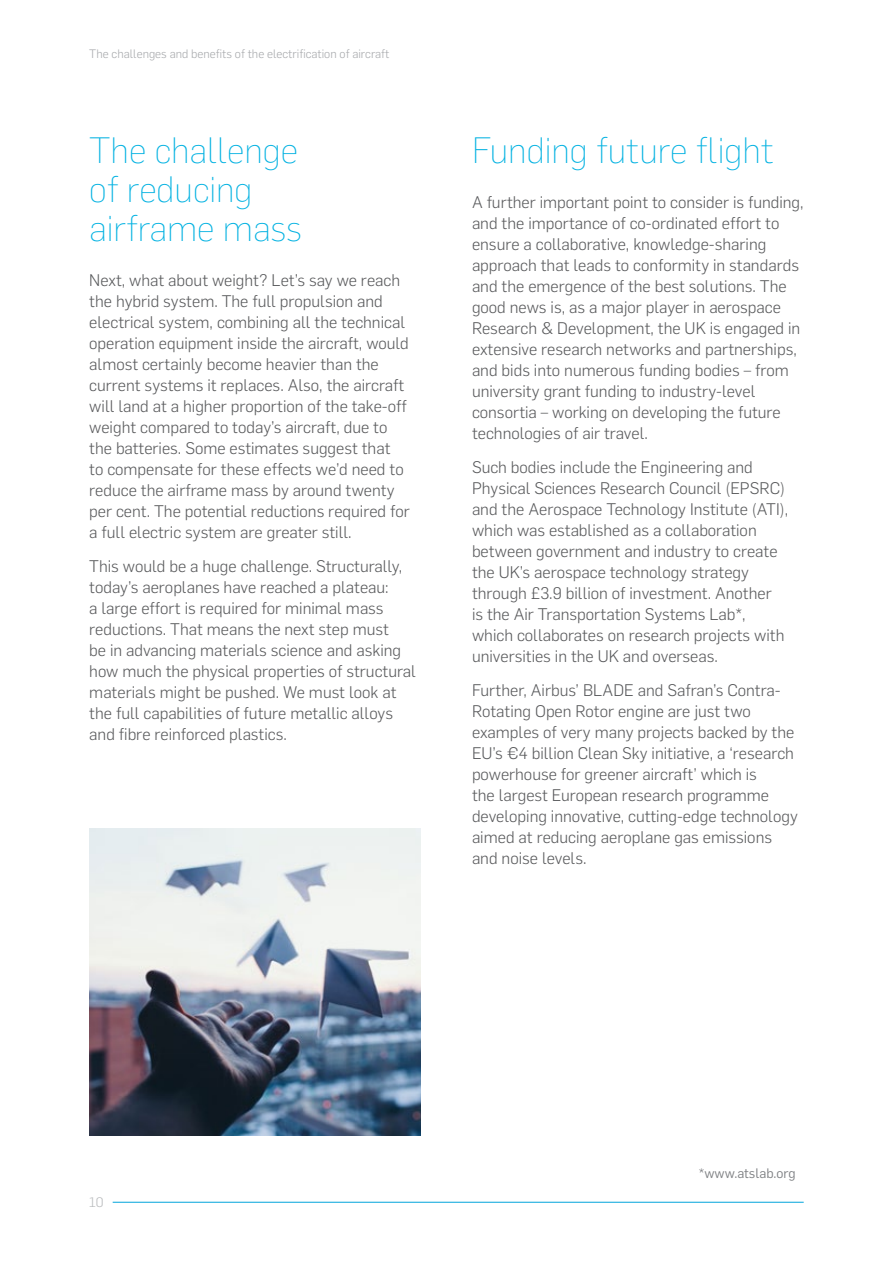
<style>
.page{position:relative;width:893px;height:1263px;background:#fff}
.page>*{position:absolute;margin:0;border:0;box-sizing:border-box;transform-origin:0 0}
.t1{font:200 36px/39px "Flama";color:#00b1e1}
.t2{font:16.5px/21px "Flama Light 2";color:#58595b}
.t3{font:13.5px "Flama Book 2";color:#808285}
.t4{font:13.5px "Flama Light 2";color:#b8babc}
.t5{font:12px "Flama Light 2";color:#a7a9ac}
</style>
<div class="page">
<hr style="left:113px;top:1202px;width:691px;height:1px;background:#00a4db">
<img style="left:89px;top:829px;width:332px;height:306px">
<p class="t5" style="left:89px;top:46px;width:302px">The challenges and benefits of the electrification of aircraft</p>
<h1 class="t1" style="left:89px;top:129px;width:214px">The challenge of reducing airframe mass</h1>
<p class="t2" style="left:89px;top:269px;width:322px">Next, what about weight? Let’s say we reach the hybrid system. The full propulsion and electrical system, combining all the technical operation equipment inside the aircraft, would almost certainly become heavier than the current systems it replaces. Also, the aircraft will land at a higher proportion of the take-off weight compared to today’s aircraft, due to the batteries. Some estimates suggest that<br>to compensate for these effects we’d need to reduce the airframe mass by around twenty per cent. The potential reductions required for a full electric system are greater still.</p>
<p class="t2" style="left:89px;top:555px;width:328px">This would be a huge challenge. Structurally, today’s aeroplanes have reached a plateau:<br>a large effort is required for minimal mass reductions. That means the next step must<br>be in advancing materials science and asking how much the physical properties of structural materials might be pushed. We must look at the full capabilities of future metallic alloys and fbre reinforced plastics.</p>
<h1 class="t1" style="left:472px;top:129px;width:303px">Funding future flight</h1>
<p class="t2" style="left:472px;top:191px;width:333px">A further important point to consider is funding, and the importance of co-ordinated effort to ensure a collaborative, knowledge-sharing approach that leads to conformity in standards and the emergence of the best solutions. The good news is, as a major player in aerospace Research &amp; Development, the UK is engaged in extensive research networks and partnerships, and bids into numerous funding bodies – from university grant funding to industry-level consortia – working on developing the future technologies of air travel.</p>
<p class="t2" style="left:472px;top:456px;width:318px">Such bodies include the Engineering and Physical Sciences Research Council (EPSRC) and the Aerospace Technology Institute (ATI), which was established as a collaboration between government and industry to create the UK’s aerospace technology strategy through £3.9 billion of investment. Another<br>is the Air Transportation Systems Lab*, which collaborates on research projects with universities in the UK and overseas.</p>
<p class="t2" style="left:472px;top:679px;width:327px">Further, Airbus’ BLADE and Safran’s Contra-Rotating Open Rotor engine are just two examples of very many projects backed by the EU’s €4 billion Clean Sky initiative, a ‘research powerhouse for greener aircraft’ which is<br>the largest European research programme developing innovative, cutting-edge technology aimed at reducing aeroplane gas emissions and noise levels.</p>
<p class="t4" style="left:89px;top:1193px;width:16px">10</p>
<p class="t3" style="left:699px;top:1164px;width:98px">*www.atslab.org</p>
</div>
